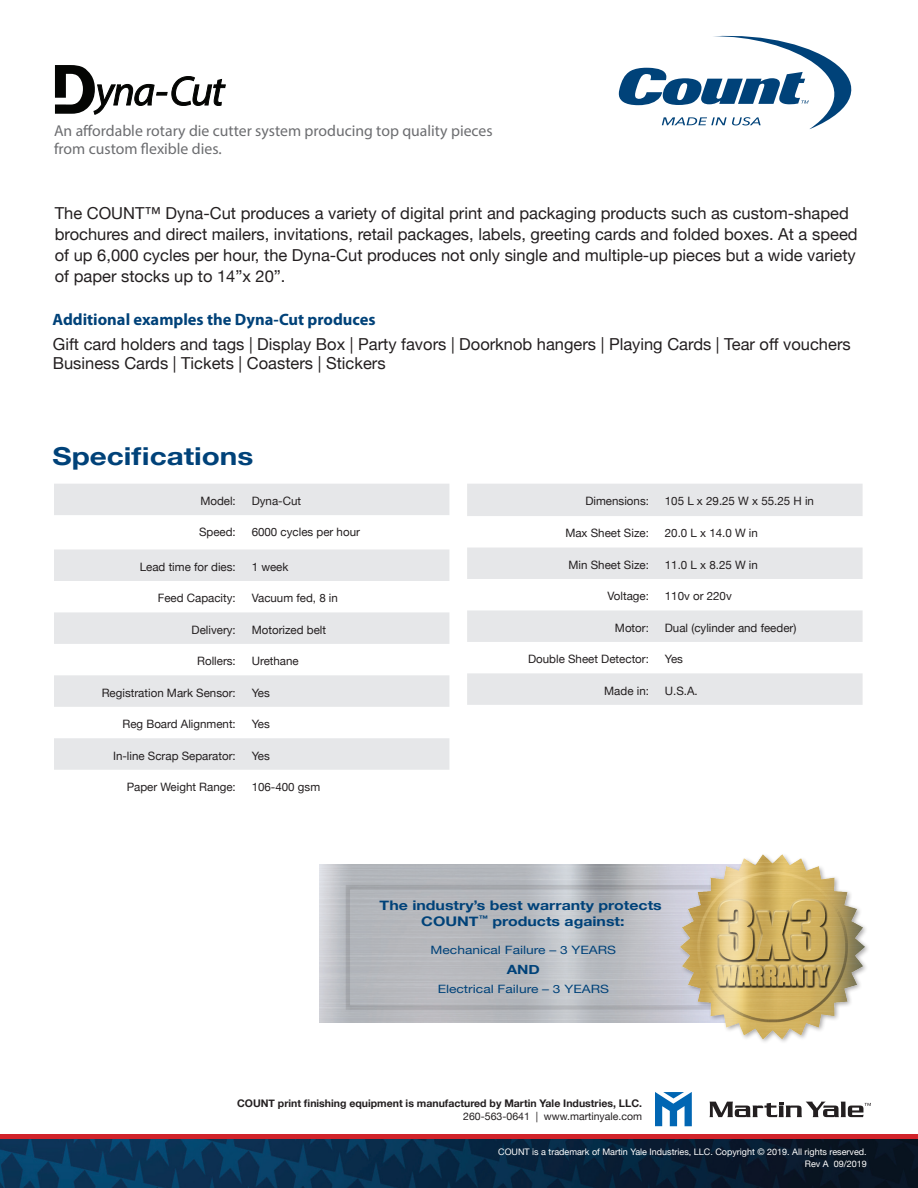
<style>
.page{position:relative;width:918px;height:1188px;background:#fff}
.page>*{position:absolute;margin:0;border:0;box-sizing:border-box;transform-origin:0 0}
.t1{font:700 24.75px "Helvetica Neue";color:#004279;scale:1.2 1}
.t2{font:16.5px/21px "Helvetica Neue";color:#231f20}
.t3{font:700 16.5px "Myriad Pro";color:#004279}
.t4{font:15.75px/18px "Myriad Pro";color:#6c6d70}
.t5{font:700 13.2px/15.9px "Helvetica Neue";color:#004279;text-align:center;scale:1.2 1}
.t6{font:700 12.75px "Helvetica Neue";color:#004279;scale:1.2 1}
.t7{font:11.55px "Helvetica Neue";color:#231f20}
.t8{font:11.55px "Helvetica Neue";color:#004279;scale:1.2 1}
.t9{font:700 10.5px "Helvetica Neue";color:#231f20}
.t10{font:10.5px "Helvetica Neue";color:#231f20}
.t11{font:9px/12px "Helvetica Neue";color:#fff;text-align:right}
</style>
<div class="page">
<div style="left:0;top:1134px;width:918px;height:48px;background:#d1232a"></div>
<img style="left:0;top:1139px;width:918px;height:49px">
<svg style="left:619px;top:35px;width:233px;height:94px"></svg>
<div style="left:344px;top:883px;width:463px;height:127px;background:#fff;opacity:.75"></div>
<img style="left:679px;top:854px;width:189px;height:186px">
<svg style="left:709px;top:1102px;width:162px;height:15px"></svg>
<svg style="left:655px;top:1092px;width:37px;height:34px"></svg>
<svg style="left:54px;top:484px;width:395px;height:286px;fill:#e6e7e9"></svg>
<svg style="left:467px;top:484px;width:396px;height:221px;fill:#e6e7e9"></svg>
<svg style="left:55px;top:65px;width:171px;height:50px"></svg>
<p class="t4" style="left:54px;top:121px;width:440px">An affordable rotary die cutter system producing top quality pieces from custom flexible dies.</p>
<p class="t2" style="left:55px;top:204px;width:804px">The COUNT™ Dyna-Cut produces a variety of digital print and packaging products such as custom-shaped brochures and direct mailers, invitations, retail packages, labels, greeting cards and folded boxes. At a speed of up 6,000 cycles per hour, the Dyna-Cut produces not only single and multiple-up pieces but a wide variety of paper stocks up to 14”x 20”.</p>
<p class="t3" style="left:52px;top:310px;width:325px">Additional examples the Dyna-Cut produces</p>
<p class="t2" style="left:53px;top:335px;width:799px;line-height:19.5px">Gift card holders and tags | Display Box | Party favors | Doorknob hangers | Playing Cards | Tear off vouchers<br>Business Cards | Tickets | Coasters | Stickers</p>
<p class="t1" style="left:52px;top:436px;width:169px">Specifications</p>
<p class="t7" style="left:200px;top:492px;width:37px">Model:</p>
<p class="t7" style="left:252px;top:492px;width:51px">Dyna-Cut</p>
<p class="t7" style="left:199px;top:524px;width:38px">Speed:</p>
<p class="t7" style="left:252px;top:524px;width:110px">6000 cycles per hour</p>
<p class="t7" style="left:140px;top:558px;width:98px">Lead time for dies:</p>
<p class="t7" style="left:252px;top:558px;width:38px">1 week</p>
<p class="t7" style="left:158px;top:590px;width:80px">Feed Capacity:</p>
<p class="t7" style="left:252px;top:590px;width:88px">Vacuum fed, 8 in</p>
<p class="t7" style="left:192px;top:621px;width:46px">Delivery:</p>
<p class="t7" style="left:252px;top:621px;width:76px">Motorized belt</p>
<p class="t7" style="left:197px;top:653px;width:40px">Rollers:</p>
<p class="t7" style="left:252px;top:653px;width:49px">Urethane</p>
<p class="t7" style="left:102px;top:684px;width:136px">Registration Mark Sensor:</p>
<p class="t7" style="left:252px;top:684px;width:20px">Yes</p>
<p class="t7" style="left:122px;top:716px;width:115px">Reg Board Alignment:</p>
<p class="t7" style="left:252px;top:716px;width:20px">Yes</p>
<p class="t7" style="left:113px;top:747px;width:124px">In-line Scrap Separator:</p>
<p class="t7" style="left:252px;top:747px;width:20px">Yes</p>
<p class="t7" style="left:127px;top:779px;width:111px">Paper Weight Range:</p>
<p class="t7" style="left:252px;top:779px;width:70px">106-400 gsm</p>
<p class="t7" style="left:585px;top:492px;width:65px">Dimensions:</p>
<p class="t7" style="left:665px;top:492px;width:151px">105 L x 29.25 W x 55.25 H in</p>
<p class="t7" style="left:565px;top:525px;width:85px">Max Sheet Size:</p>
<p class="t7" style="left:665px;top:525px;width:95px">20.0 L x 14.0 W in</p>
<p class="t7" style="left:569px;top:556px;width:82px">Min Sheet Size:</p>
<p class="t7" style="left:665px;top:556px;width:95px">11.0 L x 8.25 W in</p>
<p class="t7" style="left:607px;top:588px;width:43px">Voltage:</p>
<p class="t7" style="left:665px;top:588px;width:68px">110v or 220v</p>
<p class="t7" style="left:615px;top:619px;width:36px">Motor:</p>
<p class="t7" style="left:665px;top:619px;width:133px">Dual (cylinder and feeder)</p>
<p class="t7" style="left:528px;top:651px;width:122px">Double Sheet Detector:</p>
<p class="t7" style="left:665px;top:651px;width:20px">Yes</p>
<p class="t7" style="left:604px;top:682px;width:46px">Made in:</p>
<p class="t7" style="left:665px;top:682px;width:34px">U.S.A.</p>
<p class="t5" style="left:380px;top:897px;width:237px">The industry’s best warranty protects<br>COUNT<sup>™</sup> products against:</p>
<p class="t8" style="left:431px;top:941px;width:156px">Mechanical Failure – 3 YEARS</p>
<p class="t6" style="left:507px;top:960px;width:29px">AND</p>
<p class="t8" style="left:438px;top:981px;width:144px">Electrical Failure – 3 YEARS</p>
<p class="t9" style="left:237px;top:1095px;width:406px">COUNT print finishing equipment is manufactured by Martin Yale Industries, LLC.</p>
<p class="t10" style="left:463px;top:1109px;width:180px">260-563-0641 | www.martinyale.com</p>
<p class="t11" style="left:498px;top:1146px;width:370px">COUNT is a trademark of Martin Yale Industries, LLC. Copyright © 2019. All rights reserved.<br>Rev A 09/2019</p>
</div>
